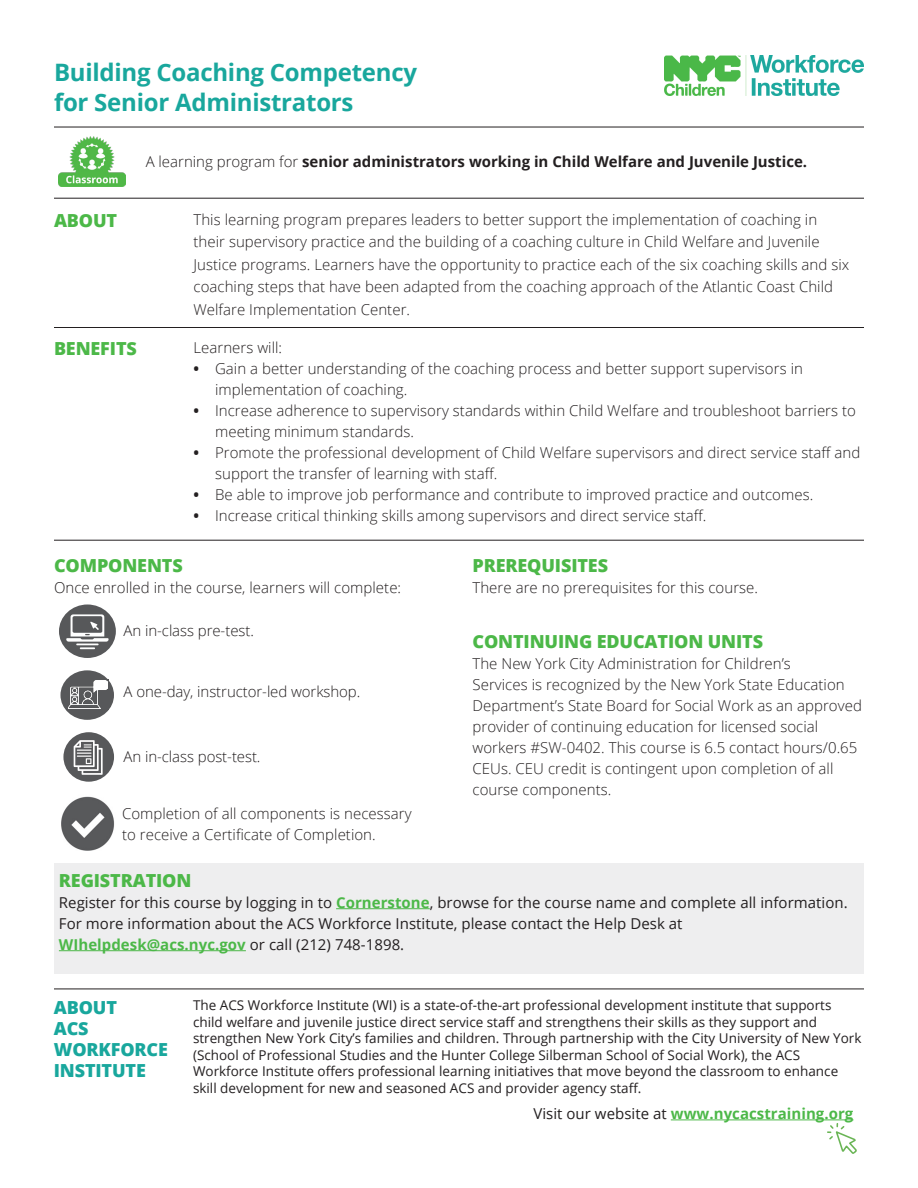
<style>
.page{position:relative;width:918px;height:1188px;background:#fff}
.page>*{position:absolute;margin:0;border:0;box-sizing:border-box;transform-origin:0 0}
.Flyer_Title{font:700 24px "Open Sans";letter-spacing:-.01em;color:#19a79d}
.subhead_2_tighter{font:800 18px "Open Sans";letter-spacing:-.01em;color:#4cb848}
.subhead_2_tighter-2{font:800 18px/21px "Open Sans";letter-spacing:-.01em;color:#19a79d}
.Subhead_2{font:800 18px "Open Sans";letter-spacing:-.01em;color:#4cb848}
.Banner_text{font:800 18px "Open Sans";letter-spacing:-.01em;color:#4cb848}
.Body_Text_tighter{font:300 15px/22.5px "Open Sans";letter-spacing:.005em;color:#231f20}
.Subhead_2-2{font:300 15px/21px "Open Sans";letter-spacing:.005em;color:#231f20}
.Banner_text-2{font:15px/21px "Open Sans";letter-spacing:.005em;color:#231f20}
.Banner_text-3{font:700 15px "Open Sans";letter-spacing:.005em;color:#4cb848}
.Lead_In{font:700 15px "Open Sans";color:#231f20}
.Body_Text{font:300 15px "Open Sans";letter-spacing:.005em;color:#231f20}
.Sidebar_Text{font:13.5px/16.5px "Open Sans";color:#231f20}
.s1{font-weight:300}
.s2{font-weight:700}
.s3{font-weight:700;color:#4cb848}
.s4{font-weight:400;color:#231f20}
</style>
<div class="page">
<div style="left:54px;top:863px;width:810px;height:110px;background:#eeeeef"></div>
<hr style="left:336px;top:908px;width:94px;height:1px;background:#4cb848">
<hr style="left:59px;top:950px;width:187px;height:1px;background:#4cb848">
<img style="left:61px;top:796px;width:53px;height:55px">
<div style="left:60px;top:670px;width:54px;height:50px;background:#57585a;border-radius:50%"></div>
<svg style="left:69px;top:681px;width:39px;height:28px"></svg>
<img style="left:69px;top:680px;width:38px;height:28px">
<div style="left:59px;top:605px;width:57px;height:53px;background:#57585a;border-radius:50%"></div>
<svg style="left:66px;top:614px;width:43px;height:35px"></svg>
<div style="left:63px;top:732px;width:51px;height:50px;background:#57585a;border-radius:50%"></div>
<svg style="left:74px;top:740px;width:29px;height:35px"></svg>
<hr style="left:54px;top:198px;width:810px;height:1px;background:#231f20">
<hr style="left:54px;top:127px;width:810px;height:1px;background:#231f20">
<img style="left:665px;top:56px;width:199px;height:40px">
<hr style="left:54px;top:540px;width:810px;height:1px;background:#231f20">
<hr style="left:54px;top:989px;width:810px;height:1px;background:#231f20">
<hr style="left:54px;top:327px;width:810px;height:1px;background:#231f20">
<hr style="left:671px;top:1120px;width:182px;height:1px;background:#4cb848">
<svg style="left:827px;top:1123px;width:30px;height:31px"></svg>
<img style="left:59px;top:137px;width:66px;height:49px">
<p class="Flyer_Title" style="left:54px;top:55px;width:365px">Building Coaching Competency</p>
<p class="Flyer_Title" style="left:54px;top:85px;width:301px">for Senior Administrators</p>
<p class="Lead_In" style="left:146px;top:151px;width:663px"><span class="s1">A learning program for</span> senior administrators working in Child Welfare and Juvenile Justice.</p>
<p class="subhead_2_tighter" style="left:54px;top:207px;width:65px">ABOUT</p>
<p class="subhead_2_tighter" style="left:54px;top:335px;width:84px">BENEFITS</p>
<p class="Body_Text_tighter" style="left:194px;top:208px;width:657px">This learning program prepares leaders to better support the implementation of coaching in their supervisory practice and the building of a coaching culture in Child Welfare and Juvenile Justice programs. Learners have the opportunity to practice each of the six coaching skills and six coaching steps that have been adapted from the coaching approach of the Atlantic Coast Child Welfare Implementation Center.</p>
<p class="Body_Text" style="left:194px;top:337px;width:90px">Learners will:</p>
<p class="Body_Text_tighter" style="left:215px;top:357px;width:589px;line-height:21px;text-indent:-22px"><span class="s2">•</span> Gain a better understanding of the coaching process and better support supervisors in implementation of coaching.</p>
<p class="Body_Text_tighter" style="left:215px;top:399px;width:642px;line-height:21px;text-indent:-22px"><span class="s2">•</span> Increase adherence to supervisory standards within Child Welfare and troubleshoot barriers to meeting minimum standards.</p>
<p class="Body_Text_tighter" style="left:215px;top:441px;width:647px;line-height:21px;text-indent:-22px"><span class="s2">•</span> Promote the professional development of Child Welfare supervisors and direct service staff and support the transfer of learning with staff.</p>
<p class="Body_Text_tighter" style="left:194px;top:482px;width:621px"><span class="s2">•</span> Be able to improve job performance and contribute to improved practice and outcomes.</p>
<p class="Body_Text_tighter" style="left:194px;top:503px;width:515px"><span class="s2">•</span> Increase critical thinking skills among supervisors and direct service staff.</p>
<p class="subhead_2_tighter" style="left:54px;top:552px;width:130px">COMPONENTS</p>
<p class="Body_Text_tighter" style="left:54px;top:576px;width:349px">Once enrolled in the course, learners will complete:</p>
<p class="Body_Text_tighter" style="left:124px;top:619px;width:132px">An in-class pre-test.</p>
<p class="Body_Text_tighter" style="left:124px;top:680px;width:238px">A one-day, instructor-led workshop.</p>
<p class="Body_Text_tighter" style="left:124px;top:745px;width:138px">An in-class post-test.</p>
<p class="Body_Text_tighter" style="left:122px;top:802px;width:291px">Completion of all components is necessary</p>
<p class="Body_Text_tighter" style="left:122px;top:823px;width:255px">to receive a Certificate of Completion.</p>
<p class="subhead_2_tighter" style="left:472px;top:551px;width:137px">PREREQUISITES</p>
<p class="Body_Text_tighter" style="left:472px;top:575px;width:287px">There are no prerequisites for this course.</p>
<p class="Subhead_2" style="left:472px;top:628px;width:292px">CONTINUING EDUCATION UNITS</p>
<p class="Subhead_2-2" style="left:472px;top:653px;width:391px">The New York City Administration for Children’s<br>Services is recognized by the New York State Education Department’s State Board for Social Work as an approved provider of continuing education for licensed social workers #SW-0402. This course is 6.5 contact hours/0.65<br>CEUs. CEU credit is contingent upon completion of all course components.</p>
<p class="Banner_text" style="left:59px;top:866px;width:134px">REGISTRATION</p>
<p class="Banner_text-2" style="left:59px;top:891px;width:790px">Register for this course by logging in to <span class="s3">Cornerstone</span>, browse for the course name and complete all information.<br>For more information about the ACS Workforce Institute, please contact the Help Desk at</p>
<p class="Banner_text-3" style="left:59px;top:934px;width:347px">WIhelpdesk@acs.nyc.gov <span class="s4">or call (212) 748-1898.</span></p>
<p class="subhead_2_tighter-2" style="left:54px;top:997px;width:65px">ABOUT<br>ACS</p>
<p class="subhead_2_tighter-2" style="left:54px;top:1039px;width:116px">WORKFORCE<br>INSTITUTE</p>
<p class="Sidebar_Text" style="left:193px;top:997px;width:670px">The ACS Workforce Institute (WI) is a state-of-the-art professional development institute that supports child welfare and juvenile justice direct service staff and strengthens their skills as they support and strengthen New York City’s families and children. Through partnership with the City University of New York (School of Professional Studies and the Hunter College Silberman School of Social Work), the ACS Workforce Institute offers professional learning initiatives that move beyond the classroom to enhance skill development for new and seasoned ACS and provider agency staff.</p>
<p class="Banner_text-3" style="left:533px;top:1103px;width:322px"><span class="s4">Visit our website at</span> www.nycacstraining.org</p>
</div>
